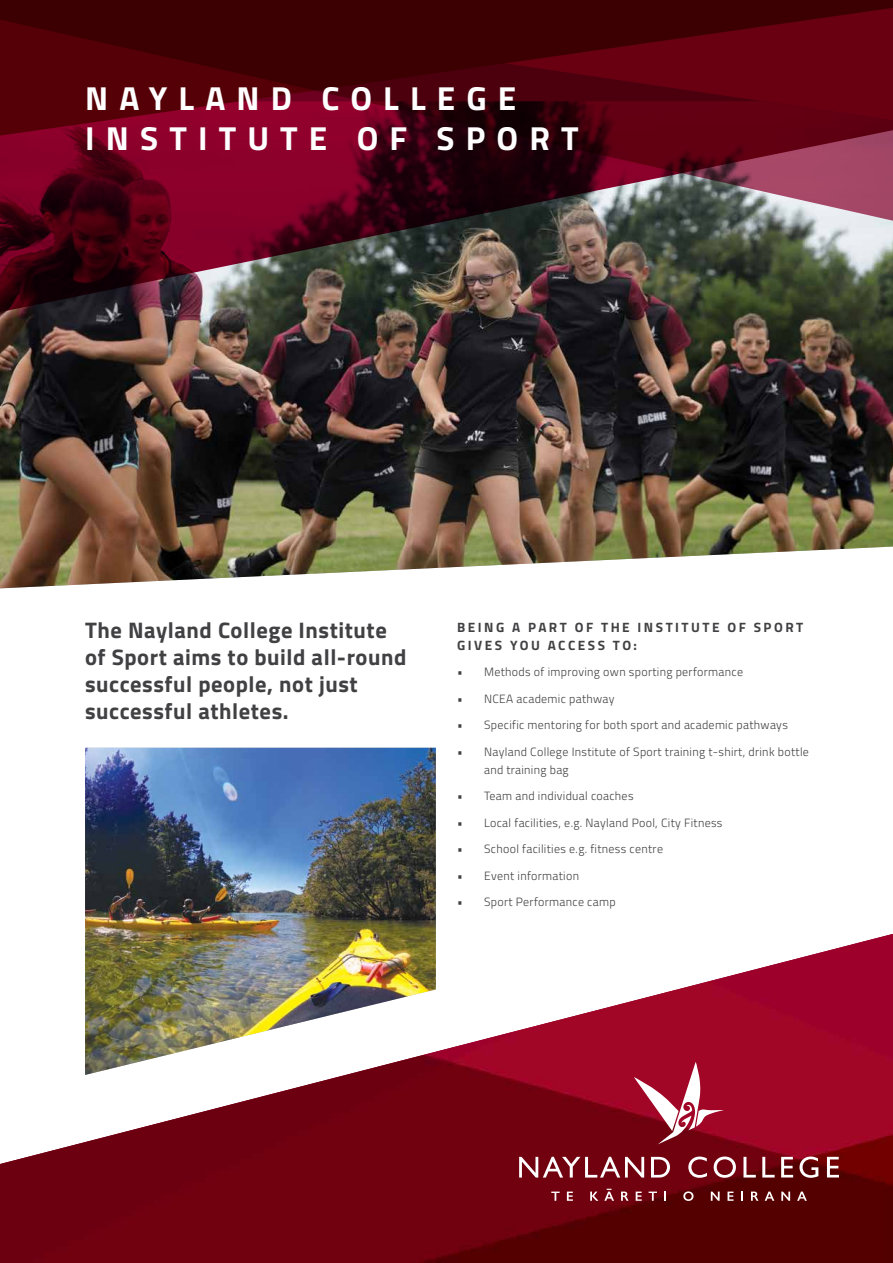
<style>
.page{position:relative;width:893px;height:1263px;background:#fff}
.page>*{position:absolute;margin:0;border:0;box-sizing:border-box;transform-origin:0 0}
.t1{font:700 33.3px/39.9px "Titillium";letter-spacing:.335em;color:#fff}
.t2{font:700 22.5px/27px "Titillium";letter-spacing:.025em;color:#414042}
.t3{font:700 13.5px/18px "Titillium";letter-spacing:.185em;color:#414042}
.t4{font:300 12px/18px "Titillium";letter-spacing:.025em;color:#414042}
</style>
<div class="page">
<img style="left:0;top:315px;width:893px;height:273px">
<img style="left:0;top:934px;width:893px;height:329px">
<img style="left:85px;top:748px;width:351px;height:327px">
<svg style="left:0;top:0;width:893px;height:315px;background:#571924"></svg>
<svg style="left:634px;top:1062px;width:90px;height:82px"></svg>
<svg style="left:519px;top:1157px;width:125px;height:20px"></svg>
<svg style="left:651px;top:1157px;width:19px;height:20px"></svg>
<svg style="left:688px;top:1156px;width:19px;height:22px"></svg>
<svg style="left:714px;top:1156px;width:22px;height:22px"></svg>
<svg style="left:743px;top:1157px;width:13px;height:20px"></svg>
<svg style="left:762px;top:1157px;width:13px;height:20px"></svg>
<svg style="left:781px;top:1157px;width:12px;height:20px"></svg>
<svg style="left:799px;top:1156px;width:19px;height:22px"></svg>
<svg style="left:827px;top:1157px;width:12px;height:20px"></svg>
<svg style="left:551px;top:1191px;width:9px;height:10px"></svg>
<svg style="left:567px;top:1191px;width:6px;height:10px"></svg>
<svg style="left:590px;top:1191px;width:8px;height:10px"></svg>
<svg style="left:604px;top:1189px;width:10px;height:12px"></svg>
<svg style="left:621px;top:1191px;width:8px;height:10px"></svg>
<svg style="left:636px;top:1191px;width:6px;height:10px"></svg>
<svg style="left:649px;top:1191px;width:8px;height:10px"></svg>
<svg style="left:664px;top:1191px;width:2px;height:10px"></svg>
<svg style="left:683px;top:1191px;width:10px;height:10px"></svg>
<svg style="left:711px;top:1191px;width:9px;height:10px"></svg>
<svg style="left:727px;top:1191px;width:7px;height:10px"></svg>
<svg style="left:741px;top:1191px;width:2px;height:10px"></svg>
<svg style="left:751px;top:1191px;width:7px;height:10px"></svg>
<svg style="left:765px;top:1191px;width:9px;height:10px"></svg>
<svg style="left:781px;top:1191px;width:9px;height:10px"></svg>
<svg style="left:797px;top:1191px;width:10px;height:10px"></svg>
<h1 class="t1" style="left:85px;top:77px;width:495px">NAYLAND COLLEGE<br>INSTITUTE OF SPORT</h1>
<h2 class="t2" style="left:85px;top:616px;width:323px">The Nayland College Institute of Sport aims to build all-round successful people, not just successful athletes.</h2>
<p class="t3" style="left:457px;top:617px;width:348px">BEING A PART OF THE INSTITUTE OF SPORT<br>GIVES YOU ACCESS TO:</p>
<p class="t4" style="left:457px;top:662px;width:287px">• Methods of improving own sporting performance</p>
<p class="t4" style="left:457px;top:689px;width:159px">• NCEA academic pathway</p>
<p class="t4" style="left:457px;top:715px;width:332px">• Specific mentoring for both sport and academic pathways</p>
<p class="t4" style="left:484px;top:742px;width:326px;text-indent:-27px">• Nayland College Institute of Sport training t-shirt, drink bottle and training bag</p>
<p class="t4" style="left:457px;top:786px;width:178px">• Team and individual coaches</p>
<p class="t4" style="left:457px;top:813px;width:267px">• Local facilities, e.g. Nayland Pool, City Fitness</p>
<p class="t4" style="left:457px;top:839px;width:207px">• School facilities e.g. fitness centre</p>
<p class="t4" style="left:457px;top:866px;width:123px">• Event information</p>
<p class="t4" style="left:457px;top:892px;width:160px">• Sport Performance camp</p>
</div>
